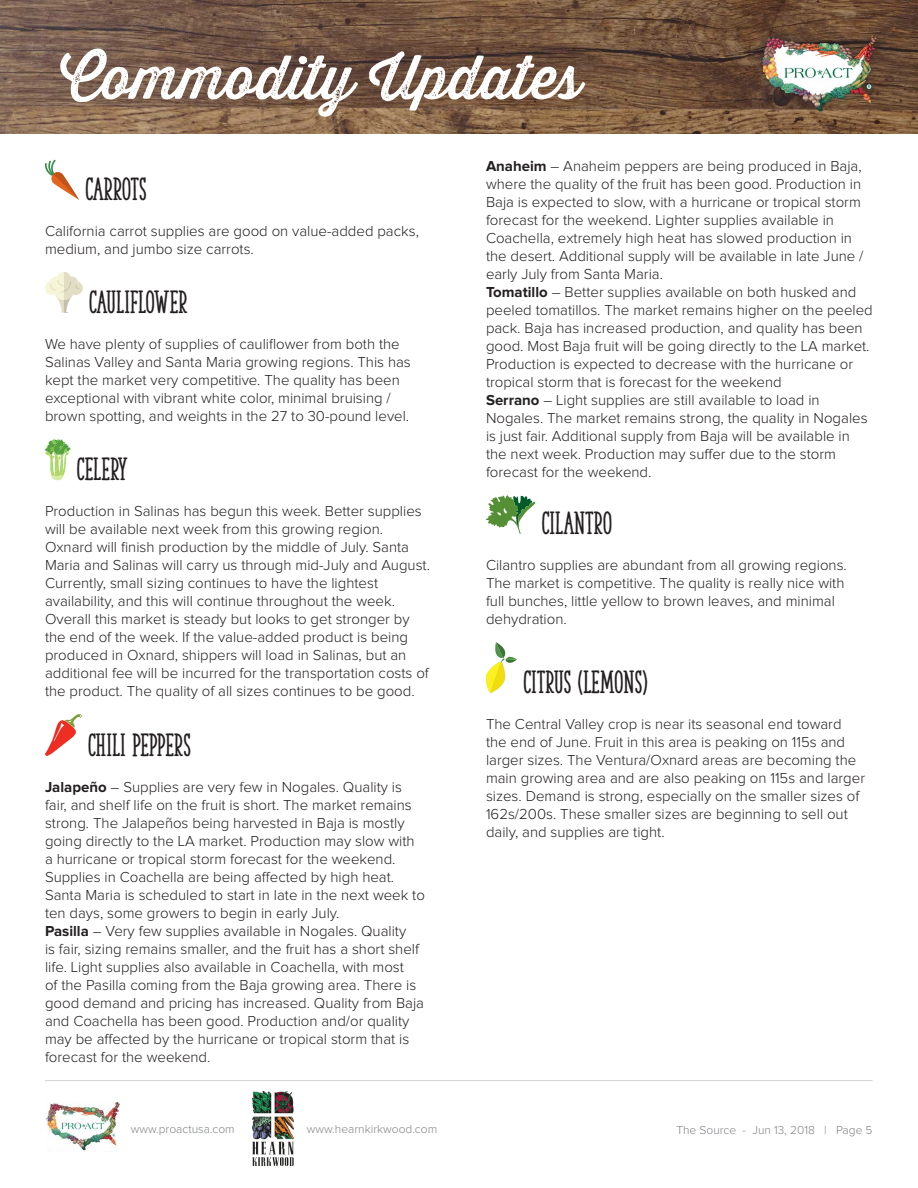
<style>
.page{position:relative;width:918px;height:1188px;background:#fff}
.page>*{position:absolute;margin:0;border:0;box-sizing:border-box;transform-origin:0 0}
.t1{font:60px "Thirsty Rough Reg One";color:#fff}
.t2{font:30px "The Serif Hand Extrablack";color:#231f20}
.t3{font:700 27px "Proxima Nova";color:#fff}
.t4{font:300 15px/18px "Proxima Nova";color:#231f20}
.t5{font:300 12px "Proxima Nova";color:#808285}
.s1{font-weight:700}
</style>
<div class="page">
<hr style="left:45px;top:1080px;width:828px;height:1px;background:#d1d2d4">
<img style="left:0;top:0;width:918px;height:134px">
<div style="left:752px;top:25px;width:133px;height:94px;background:#231f20;opacity:.6"></div>
<img style="left:761px;top:36px;width:115px;height:76px">
<img style="left:46px;top:1102px;width:74px;height:49px">
<img style="left:252px;top:1091px;width:41px;height:75px">
<svg style="left:45px;top:160px;width:34px;height:40px"></svg>
<svg style="left:45px;top:272px;width:38px;height:41px"></svg>
<svg style="left:45px;top:439px;width:26px;height:42px"></svg>
<svg style="left:45px;top:714px;width:37px;height:42px"></svg>
<svg style="left:486px;top:495px;width:49px;height:39px"></svg>
<svg style="left:486px;top:642px;width:31px;height:51px"></svg>
<h1 class="t1" style="left:60px;top:33px;width:523px">Commodity Updates</h1>
<h3 class="t3" style="left:219px;top:80px;width:154px">Jun 13, 2018</h3>
<h2 class="t2" style="left:85px;top:171px;width:63px">CARROTS</h2>
<p class="t4" style="left:45px;top:223px;width:375px">California carrot supplies are good on value-added packs, medium, and jumbo size carrots.</p>
<h2 class="t2" style="left:89px;top:284px;width:100px">CAULIFLOWER</h2>
<p class="t4" style="left:45px;top:335px;width:367px">We have plenty of supplies of cauliflower from both the Salinas Valley and Santa Maria growing regions. This has kept the market very competitive. The quality has been exceptional with vibrant white color, minimal bruising / brown spotting, and weights in the 27 to 30-pound level.</p>
<h2 class="t2" style="left:77px;top:451px;width:52px">CELERY</h2>
<p class="t4" style="left:45px;top:503px;width:387px">Production in Salinas has begun this week. Better supplies will be available next week from this growing region.<br>Oxnard will finish production by the middle of July. Santa Maria and Salinas will carry us through mid-July and August.<br>Currently, small sizing continues to have the lightest availability, and this will continue throughout the week.<br>Overall this market is steady but looks to get stronger by the end of the week. If the value-added product is being produced in Oxnard, shippers will load in Salinas, but an additional fee will be incurred for the transportation costs of the product. The quality of all sizes continues to be good.</p>
<h2 class="t2" style="left:88px;top:727px;width:104px">CHILI PEPPERS</h2>
<p class="t4" style="left:45px;top:779px;width:381px"><span class="s1">Jalapeño</span> – Supplies are very few in Nogales. Quality is fair, and shelf life on the fruit is short. The market remains strong. The Jalapeños being harvested in Baja is mostly going directly to the LA market. Production may slow with a hurricane or tropical storm forecast for the weekend.<br>Supplies in Coachella are being affected by high heat.<br>Santa Maria is scheduled to start in late in the next week to ten days, some growers to begin in early July.<br><span class="s1">Pasilla</span> – Very few supplies available in Nogales. Quality<br>is fair, sizing remains smaller, and the fruit has a short shelf life. Light supplies also available in Coachella, with most<br>of the Pasilla coming from the Baja growing area. There is good demand and pricing has increased. Quality from Baja and Coachella has been good. Production and/or quality may be affected by the hurricane or tropical storm that is forecast for the weekend.</p>
<p class="t5" style="left:131px;top:1124px;width:105px">www.proactusa.com</p>
<p class="t5" style="left:307px;top:1124px;width:132px">www.hearnkirkwood.com</p>
<p class="t4" style="left:486px;top:158px;width:388px"><span class="s1">Anaheim</span> – Anaheim peppers are being produced in Baja, where the quality of the fruit has been good. Production in Baja is expected to slow, with a hurricane or tropical storm forecast for the weekend. Lighter supplies available in Coachella, extremely high heat has slowed production in the desert. Additional supply will be available in late June / early July from Santa Maria.<br><span class="s1">Tomatillo</span> – Better supplies available on both husked and peeled tomatillos. The market remains higher on the peeled pack. Baja has increased production, and quality has been good. Most Baja fruit will be going directly to the LA market.<br>Production is expected to decrease with the hurricane or tropical storm that is forecast for the weekend<br><span class="s1">Serrano</span> – Light supplies are still available to load in Nogales. The market remains strong, the quality in Nogales is just fair. Additional supply from Baja will be available in the next week. Production may suffer due to the storm forecast for the weekend.</p>
<h2 class="t2" style="left:542px;top:505px;width:72px">CILANTRO</h2>
<p class="t4" style="left:486px;top:557px;width:362px">Cilantro supplies are abundant from all growing regions.<br>The market is competitive. The quality is really nice with full bunches, little yellow to brown leaves, and minimal dehydration.</p>
<h2 class="t2" style="left:523px;top:664px;width:125px">CITRUS (LEMONS)</h2>
<p class="t4" style="left:486px;top:715px;width:381px">The Central Valley crop is near its seasonal end toward the end of June. Fruit in this area is peaking on 115s and larger sizes. The Ventura/Oxnard areas are becoming the main growing area and are also peaking on 115s and larger sizes. Demand is strong, especially on the smaller sizes of 162s/200s. These smaller sizes are beginning to sell out daily, and supplies are tight.</p>
<p class="t5" style="left:676px;top:1124px;width:198px">The Source - Jun 13, 2018 | Page 5</p>
</div>
